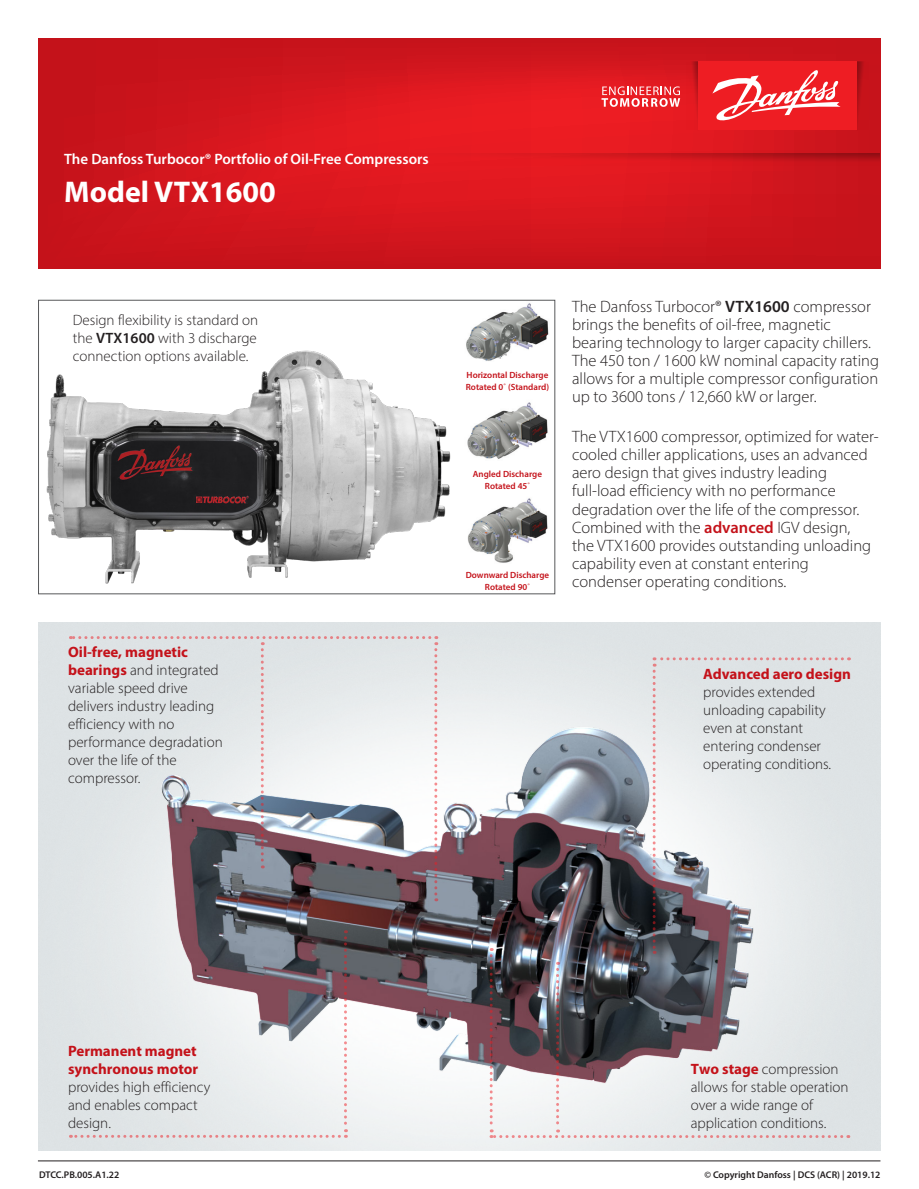
<style>
.page{position:relative;width:919px;height:1189px;background:#fff}
.page>*{position:absolute;margin:0;border:0;box-sizing:border-box;transform-origin:0 0}
.t1{font:700 30px "Myriad Pro";color:#fff}
.t2{font:300 16.5px/18px "Myriad Pro";color:#231f20}
.t3{font:300 15px/18px "Myriad Pro";color:#231f20}
.t4{font:700 15px/18px "Myriad Pro";color:#c4121a}
.t5{font:600 15px "Myriad Pro";color:#fff}
.t6{font:600 9.75px "Myriad Pro";color:#231f20}
.t7{font:600 9px/12px "Myriad Pro";color:#c4121a;text-align:center}
.s1{font-weight:600}
.s2{font-weight:700;color:#c4121a}
.s3{font-weight:300}
.s4{font-weight:600;color:#c4121a}
</style>
<div class="page">
<hr style="left:38px;top:1160px;width:842px;height:1px;background:#231f20">
<img style="left:38px;top:622px;width:842px;height:528px">
<img style="left:96px;top:719px;width:393px;height:397px">
<svg style="left:38px;top:38px;width:842px;height:230px;background:#d2151d"></svg>
<svg style="left:855px;top:61px;width:14px;height:69px"></svg>
<div style="left:698px;top:61px;width:157px;height:69px;background:#ee1d23"></div>
<svg style="left:601px;top:61px;width:97px;height:69px;background:#e32d33"></svg>
<svg style="left:712px;top:70px;width:128px;height:51px"></svg>
<svg style="left:381px;top:153px;width:497px;height:13px;background:#d4161d"></svg>
<svg style="left:70px;top:929px;width:277px;height:208px"></svg>
<svg style="left:489px;top:657px;width:360px;height:480px;background:#b2b2b6"></svg>
<svg style="left:70px;top:636px;width:367px;height:265px"></svg>
<img style="left:462px;top:299px;width:90px;height:62px">
<img style="left:467px;top:402px;width:81px;height:57px">
<img style="left:467px;top:498px;width:81px;height:65px">
<img style="left:38px;top:299px;width:419px;height:294px">
<p class="t5" style="left:64px;top:150px;width:366px">The Danfoss Turbocor® Portfolio of Oil-Free Compressors</p>
<h1 class="t1" style="left:64px;top:173px;width:213px">Model VTX1600</h1>
<p class="t3" style="left:73px;top:311px;width:187px;text-align:justify">Design flexibility is standard on the <span class="s1">VTX1600</span> with 3 discharge connection options available.</p>
<p class="t3" style="left:68px;top:642px;width:156px"><span class="s2">Oil-free, magnetic bearings</span> and integrated variable speed drive delivers industry leading efficiency with no performance degradation over the life of the compressor.</p>
<p class="t7" style="left:465px;top:369px;width:85px;text-align:left">Horizontal Discharge<br>Rotated 0<span class="s3">˚</span> (Standard)</p>
<p class="t7" style="left:472px;top:468px;width:70px">Angled Discharge<br>Rotated 45<span class="s3">˚</span></p>
<p class="t7" style="left:465px;top:568px;width:85px">Downward Discharge<br>Rotated 90<span class="s3">˚</span></p>
<p class="t2" style="left:571px;top:297px;width:308px">The Danfoss Turbocor® <span class="s1">VTX1600</span> compressor brings the benefits of oil-free, magnetic bearing technology to larger capacity chillers.<br>The 450 ton / 1600 kW nominal capacity rating allows for a multiple compressor configuration up to 3600 tons / 12,660 kW or larger.</p>
<p class="t2" style="left:571px;top:427px;width:308px">The VTX1600 compressor, optimized for water&shy;cooled chiller applications, uses an advanced aero design that gives industry leading full-load efficiency with no performance degradation over the life of the compressor.<br>Combined with the <span class="s4">advanced</span> IGV design,<br>the VTX1600 provides outstanding unloading capability even at constant entering condenser operating conditions.</p>
<p class="t4" style="left:702px;top:664px;width:149px">Advanced aero design</p>
<p class="t3" style="left:702px;top:683px;width:129px">provides extended unloading capability even at constant entering condenser operating conditions.</p>
<p class="t4" style="left:68px;top:1041px;width:132px">Permanent magnet synchronous motor</p>
<p class="t3" style="left:68px;top:1077px;width:144px">provides high efficiency and enables compact design.</p>
<p class="t3" style="left:690px;top:1059px;width:159px"><span class="s2">Two stage</span> compression allows for stable operation over a wide range of application conditions.</p>
<p class="t6" style="left:39px;top:1167px;width:82px">DTCC.PB.005.A1.22</p>
<p class="t6" style="left:704px;top:1167px;width:177px">© Copyright Danfoss | DCS (ACR) | 2019.12</p>
</div>
